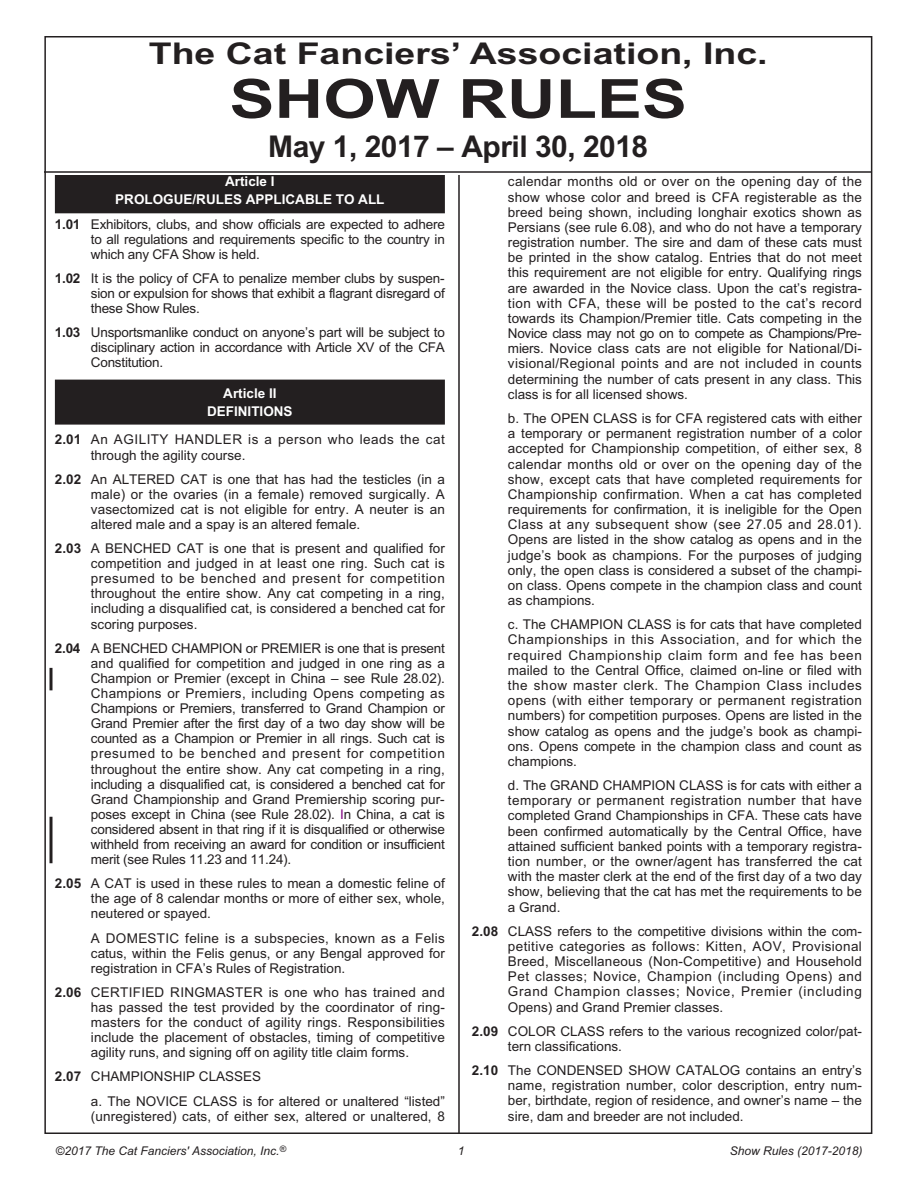
<style>
.page{position:relative;width:918px;height:1188px;background:#fff}
.page>*{position:absolute;margin:0;border:0;box-sizing:border-box;transform-origin:0 0}
.t1{font:700 54px "Arial";color:#231f20;scale:1.25 1}
.t2{font:700 30px "Arial";color:#231f20;scale:1.25 1}
.t3{font:700 30px "Arial";color:#231f20}
.t4{font:13.5px/15.1px "Arial";color:#231f20;text-align:justify}
.t5{font:13.5px/15.1px "Arial";letter-spacing:.035em;color:#231f20}
.t6{font:700 13.5px/18.1px "Arial";color:#fff;text-align:center}
.t7{font:italic 12px "Arial";color:#231f20}
.s1{font-weight:700}
.s2{color:#800080}
</style>
<div class="page">
<div style="left:55px;top:168px;width:390px;height:45px;background:#231f20"></div>
<div style="left:55px;top:380px;width:390px;height:45px;background:#231f20"></div>
<hr style="left:458px;top:172px;width:2px;height:962px;background:#231f20">
<div style="left:50px;top:40px;width:817px;height:135px;background:#fff"></div>
<hr style="left:44px;top:171px;width:828px;height:2px;background:#231f20">
<hr style="left:50px;top:817px;width:2px;height:46px;background:#231f20">
<hr style="left:50px;top:668px;width:2px;height:22px;background:#231f20">
<h2 class="t2" style="left:149px;top:36px;width:497px">The Cat Fanciers’ Association, Inc.</h2>
<h1 class="t1" style="left:229px;top:68px;width:368px">SHOW RULES</h1>
<h2 class="t3" style="left:268px;top:129px;width:382px">May 1, 2017 – April 30, 2018</h2>
<p class="t6" style="left:115px;top:173px;width:271px">Article I<br>PROLOGUE/RULES APPLICABLE TO ALL</p>
<p class="t4" style="left:91px;top:216px;width:355px;text-indent:-36px"><span class="s1">1.01</span> Exhibitors, clubs, and show officials are expected to adhere to all regulations and requirements specific to the country in which any CFA Show is held.</p>
<p class="t4" style="left:91px;top:271px;width:356px;text-indent:-36px"><span class="s1">1.02</span> It is the policy of CFA to penalize member clubs by suspen&shy;sion or expulsion for shows that exhibit a flagrant disregard of these Show Rules.</p>
<p class="t4" style="left:91px;top:325px;width:355px;text-indent:-36px"><span class="s1">1.03</span> Unsportsmanlike conduct on anyone’s part will be subject to disciplinary action in accordance with Article XV of the CFA Constitution.</p>
<p class="t6" style="left:207px;top:384px;width:87px">Article II<br>DEFINITIONS</p>
<p class="t5" style="left:91px;top:432px;width:356px;text-indent:-36px"><span class="s1">2.01</span> An AGILITY HANDLER is a person who leads the cat through the agility course.</p>
<p class="t4" style="left:91px;top:471px;width:355px;text-indent:-36px"><span class="s1">2.02</span> An ALTERED CAT is one that has had the testicles (in a male) or the ovaries (in a female) removed surgically. A vasectomized cat is not eligible for entry. A neuter is an altered male and a spay is an altered female.</p>
<p class="t4" style="left:91px;top:541px;width:356px;text-indent:-36px"><span class="s1">2.03</span> A BENCHED CAT is one that is present and qualified for competition and judged in at least one ring. Such cat is presumed to be benched and present for competition throughout the entire show. Any cat competing in a ring, including a disqualified cat, is considered a benched cat for scoring purposes.</p>
<p class="t4" style="left:91px;top:640px;width:356px;text-indent:-36px"><span class="s1">2.04</span> A BENCHED CHAMPION or PREMIER is one that is present and qualified for competition and judged in one ring as a Champion or Premier (except in China – see Rule 28.02).<br>Champions or Premiers, including Opens competing as Champions or Premiers, transferred to Grand Champion or Grand Premier after the first day of a two day show will be counted as a Champion or Premier in all rings. Such cat is presumed to be benched and present for competition throughout the entire show. Any cat competing in a ring, including a disqualified cat, is considered a benched cat for Grand Championship and Grand Premiership scoring pur&shy;poses except in China (see Rule 28.02). <span class="s2">I</span>n China, a cat is considered absent in that ring if it is disqualified or otherwise withheld from receiving an award for condition or insufficient merit (see Rules 11.23 and 11.24).</p>
<p class="t4" style="left:91px;top:876px;width:356px;text-indent:-36px"><span class="s1">2.05</span> A CAT is used in these rules to mean a domestic feline of the age of 8 calendar months or more of either sex, whole, neutered or spayed.</p>
<p class="t4" style="left:91px;top:930px;width:356px">A DOMESTIC feline is a subspecies, known as a Felis catus, within the Felis genus, or any Bengal approved for registration in CFA’s Rules of Registration.</p>
<p class="t4" style="left:91px;top:985px;width:356px;text-indent:-36px"><span class="s1">2.06</span> CERTIFIED RINGMASTER is one who has trained and has passed the test provided by the coordinator of ring&shy;masters for the conduct of agility rings. Responsibilities include the placement of obstacles, timing of competitive agility runs, and signing off on agility title claim forms.</p>
<p class="t4" style="left:91px;top:1065px;width:356px;line-height:24.2px;text-indent:-36px"><span class="s1">2.07</span> CHAMPIONSHIP CLASSES<br>a. The NOVICE CLASS is for altered or unaltered “listed”</p>
<p class="t4" style="left:91px;top:1108px;width:356px">(unregistered) cats, of either sex, altered or unaltered, 8</p>
<p class="t4" style="left:508px;top:174px;width:356px">calendar months old or over on the opening day of the show whose color and breed is CFA registerable as the breed being shown, including longhair exotics shown as Persians (see rule 6.08), and who do not have a temporary registration number. The sire and dam of these cats must be printed in the show catalog. Entries that do not meet this requirement are not eligible for entry. Qualifying rings are awarded in the Novice class. Upon the cat’s registra&shy;tion with CFA, these will be posted to the cat’s record towards its Champion/Premier title. Cats competing in the Novice class may not go on to compete as Champions/Pre&shy;miers. Novice class cats are not eligible for National/Di&shy;visional/Regional points and are not included in counts determining the number of cats present in any class. This class is for all licensed shows.</p>
<p class="t4" style="left:508px;top:411px;width:356px">b. The OPEN CLASS is for CFA registered cats with either a temporary or permanent registration number of a color accepted for Championship competition, of either sex, 8 calendar months old or over on the opening day of the show, except cats that have completed requirements for Championship confirmation. When a cat has completed requirements for confirmation, it is ineligible for the Open Class at any subsequent show (see 27.05 and 28.01).<br>Opens are listed in the show catalog as opens and in the judge’s book as champions. For the purposes of judging only, the open class is considered a subset of the champi&shy;on class. Opens compete in the champion class and count as champions.</p>
<p class="t4" style="left:508px;top:617px;width:356px">c. The CHAMPION CLASS is for cats that have completed Championships in this Association, and for which the required Championship claim form and fee has been mailed to the Central Office, claimed on-line or filed with the show master clerk. The Champion Class includes opens (with either temporary or permanent registration numbers) for competition purposes. Opens are listed in the show catalog as opens and the judge’s book as champi&shy;ons. Opens compete in the champion class and count as champions.</p>
<p class="t4" style="left:508px;top:778px;width:356px">d. The GRAND CHAMPION CLASS is for cats with either a temporary or permanent registration number that have completed Grand Championships in CFA. These cats have been confirmed automatically by the Central Office, have attained sufficient banked points with a temporary registra&shy;tion number, or the owner/agent has transferred the cat with the master clerk at the end of the first day of a two day show, believing that the cat has met the requirements to be a Grand.</p>
<p class="t4" style="left:508px;top:923px;width:356px;text-indent:-36px"><span class="s1">2.08</span> CLASS refers to the competitive divisions within the com&shy;petitive categories as follows: Kitten, AOV, Provisional Breed, Miscellaneous (Non-Competitive) and Household Pet classes; Novice, Champion (including Opens) and Grand Champion classes; Novice, Premier (including Opens) and Grand Premier classes.</p>
<p class="t4" style="left:508px;top:1024px;width:356px;text-indent:-36px"><span class="s1">2.09</span> COLOR CLASS refers to the various recognized color/pat&shy;tern classifications.</p>
<p class="t4" style="left:508px;top:1063px;width:356px;text-indent:-36px"><span class="s1">2.10</span> The CONDENSED SHOW CATALOG contains an entry’s name, registration number, color description, entry num&shy;ber, birthdate, region of residence, and owner’s name – the sire, dam and breeder are not included.</p>
<p class="t7" style="left:56px;top:1144px;width:232px">©2017 The Cat Fanciers' Association, Inc.<sup>®</sup></p>
<p class="t7" style="left:730px;top:1144px;width:134px">Show Rules (2017-2018)</p>
<p class="t7" style="left:458px;top:1144px;width:8px">1</p>
</div>
